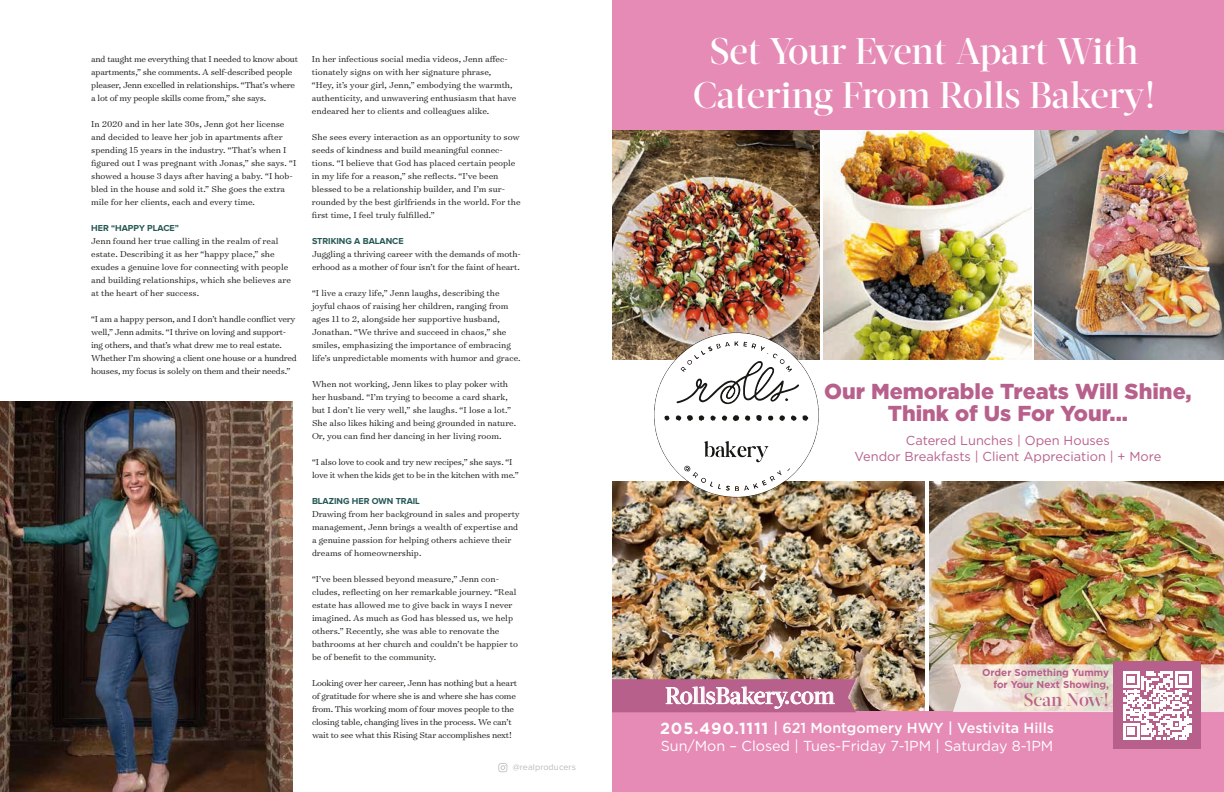
<style>
.page{position:relative;width:1224px;height:792px;background:#fff}
.page>*{position:absolute;margin:0;border:0;box-sizing:border-box;transform-origin:0 0}
.t1{font:500 37px/44.4px "Acta Display";letter-spacing:-.015em;color:#fff;text-align:center}
.t2{font:500 23px "Acta Display";letter-spacing:-.015em;color:#fff}
.t3{font:900 21.6px/21.6px "Gotham";color:#b8608c;text-align:center}
.t4{font:500 18px "Acta Display";letter-spacing:-.01em;color:#b8608c}
.t5{font:14.5px/18.2px "Gotham";color:#fff}
.t6{font:13px/15.6px "Gotham";color:#b8608c;text-align:center}
.t7{font:700 10px/12px "Gotham";color:#b8608c;text-align:right}
.t8{font:300 9.8px/13px "Surveyor Text";color:#171713}
.t9{font:300 9.8px/13px "Surveyor Text";letter-spacing:-.02em;color:#171713}
.t10{font:700 9px "Proxima Nova";color:#255855}
.t11{font:9px "Proxima Nova";letter-spacing:.01em;color:#bbbcbc}
.s1{font-weight:700;font-size:16.1px}
.s2{font-weight:500}
</style>
<div class="page">
<svg style="left:498px;top:763px;width:9px;height:9px"></svg>
<img style="left:613px;top:130px;width:207px;height:229px">
<img style="left:823px;top:130px;width:208px;height:229px">
<img style="left:1035px;top:130px;width:189px;height:229px">
<img style="left:612px;top:482px;width:312px;height:230px">
<img style="left:930px;top:482px;width:294px;height:230px">
<div style="left:612px;top:0;width:612px;height:129px;background:#e58bb5"></div>
<div style="left:612px;top:712px;width:612px;height:80px;background:#e58bb5"></div>
<svg style="left:654px;top:332px;width:165px;height:165px"></svg>
<div style="left:1113px;top:662px;width:88px;height:87px;background:#b8608c"></div>
<svg style="left:953px;top:664px;width:271px;height:76px"></svg>
<svg style="left:612px;top:679px;width:244px;height:33px;background:#c07399"></svg>
<img style="left:0;top:402px;width:293px;height:390px">
<p class="t9" style="left:91px;top:52px;width:208px">and taught me everything that I needed to know about apartments,” she comments. A self-described people pleaser, Jenn excelled in relationships. “That’s where a lot of my people skills come from,” she says.</p>
<p class="t8" style="left:91px;top:117px;width:207px">In 2020 and in her late 30s, Jenn got her license and decided to leave her job in apartments after spending 15 years in the industry. “That’s when I figured out I was pregnant with Jonas,” she says. “I showed a house 3 days after having a baby. “I hob&shy;bled in the house and sold it.” She goes the extra mile for her clients, each and every time.</p>
<p class="t10" style="left:91px;top:224px;width:89px">HER “HAPPY PLACE”</p>
<p class="t8" style="left:91px;top:234px;width:201px">Jenn found her true calling in the realm of real estate. Describing it as her “happy place,” she exudes a genuine love for connecting with people and building relationships, which she believes are at the heart of her success.</p>
<p class="t9" style="left:91px;top:312px;width:207px">“I am a happy person, and I don’t handle conflict very well,” Jenn admits. “I thrive on loving and support&shy;ing others, and that’s what drew me to real estate.<br>Whether I’m showing a client one house or a hundred houses, my focus is solely on them and their needs.”</p>
<p class="t8" style="left:312px;top:52px;width:206px">In her infectious social media videos, Jenn affec&shy;tionately signs on with her signature phrase,<br>“Hey, it’s your girl, Jenn,” embodying the warmth, authenticity, and unwavering enthusiasm that have endeared her to clients and colleagues alike.</p>
<p class="t8" style="left:312px;top:130px;width:210px">She sees every interaction as an opportunity to sow seeds of kindness and build meaningful connec&shy;tions. “I believe that God has placed certain people in my life for a reason,” she reflects. “I’ve been blessed to be a relationship builder, and I’m sur&shy;rounded by the best girlfriends in the world. For the first time, I feel truly fulfilled.”</p>
<p class="t10" style="left:312px;top:237px;width:93px">STRIKING A BALANCE</p>
<p class="t8" style="left:312px;top:247px;width:210px">Juggling a thriving career with the demands of moth&shy;erhood as a mother of four isn’t for the faint of heart.</p>
<p class="t8" style="left:312px;top:286px;width:210px">“I live a crazy life,” Jenn laughs, describing the joyful chaos of raising her children, ranging from ages 11 to 2, alongside her supportive husband, Jonathan. “We thrive and succeed in chaos,” she smiles, emphasizing the importance of embracing life’s unpredictable moments with humor and grace.</p>
<p class="t8" style="left:312px;top:377px;width:206px">When not working, Jenn likes to play poker with her husband. “I’m trying to become a card shark, but I don’t lie very well,” she laughs. “I lose a lot.” She also likes hiking and being grounded in nature.<br>Or, you can find her dancing in her living room.</p>
<p class="t9" style="left:312px;top:455px;width:208px">“I also love to cook and try new recipes,” she says. “I love it when the kids get to be in the kitchen with me.”</p>
<p class="t10" style="left:312px;top:497px;width:109px">BLAZING HER OWN TRAIL</p>
<p class="t8" style="left:312px;top:507px;width:209px">Drawing from her background in sales and property management, Jenn brings a wealth of expertise and a genuine passion for helping others achieve their dreams of homeownership.</p>
<p class="t8" style="left:312px;top:572px;width:208px">“I’ve been blessed beyond measure,” Jenn con&shy;cludes, reflecting on her remarkable journey. “Real estate has allowed me to give back in ways I never imagined. As much as God has blessed us, we help others.” Recently, she was able to renovate the bathrooms at her church and couldn’t be happier to be of benefit to the community.</p>
<p class="t9" style="left:312px;top:676px;width:207px">Looking over her career, Jenn has nothing but a heart of gratitude for where she is and where she has come from. This working mom of four moves people to the closing table, changing lives in the process. We can’t wait to see what this Rising Star accomplishes next!</p>
<p class="t11" style="left:513px;top:762px;width:65px">@realproducers</p>
<h1 class="t1" style="left:693px;top:29px;width:464px">Set Your Event Apart With<br>Catering From Rolls Bakery!</h1>
<h3 class="t3" style="left:824px;top:380px;width:369px">Our Memorable Treats Will Shine,<br>Think of Us For Your...</h3>
<h3 class="t6" style="left:855px;top:433px;width:308px">Catered Lunches | Open Houses<br>Vendor Breakfasts | Client Appreciation | + More</h3>
<h2 class="t2" style="left:665px;top:682px;width:171px">RollsBakery.com</h2>
<p class="t7" style="left:982px;top:666px;width:128px">Order Something Yummy for Your Next Showing,</p>
<h3 class="t4" style="left:1024px;top:689px;width:87px">Scan Now!</h3>
<h3 class="t5" style="left:660px;top:719px;width:395px"><span class="s1">205.490.1111</span> <span class="s2">| 621 Montgomery HWY | Vestivita Hills<br></span>Sun/Mon – Closed | Tues-Friday 7-1PM | Saturday 8-1PM</h3>
</div>
